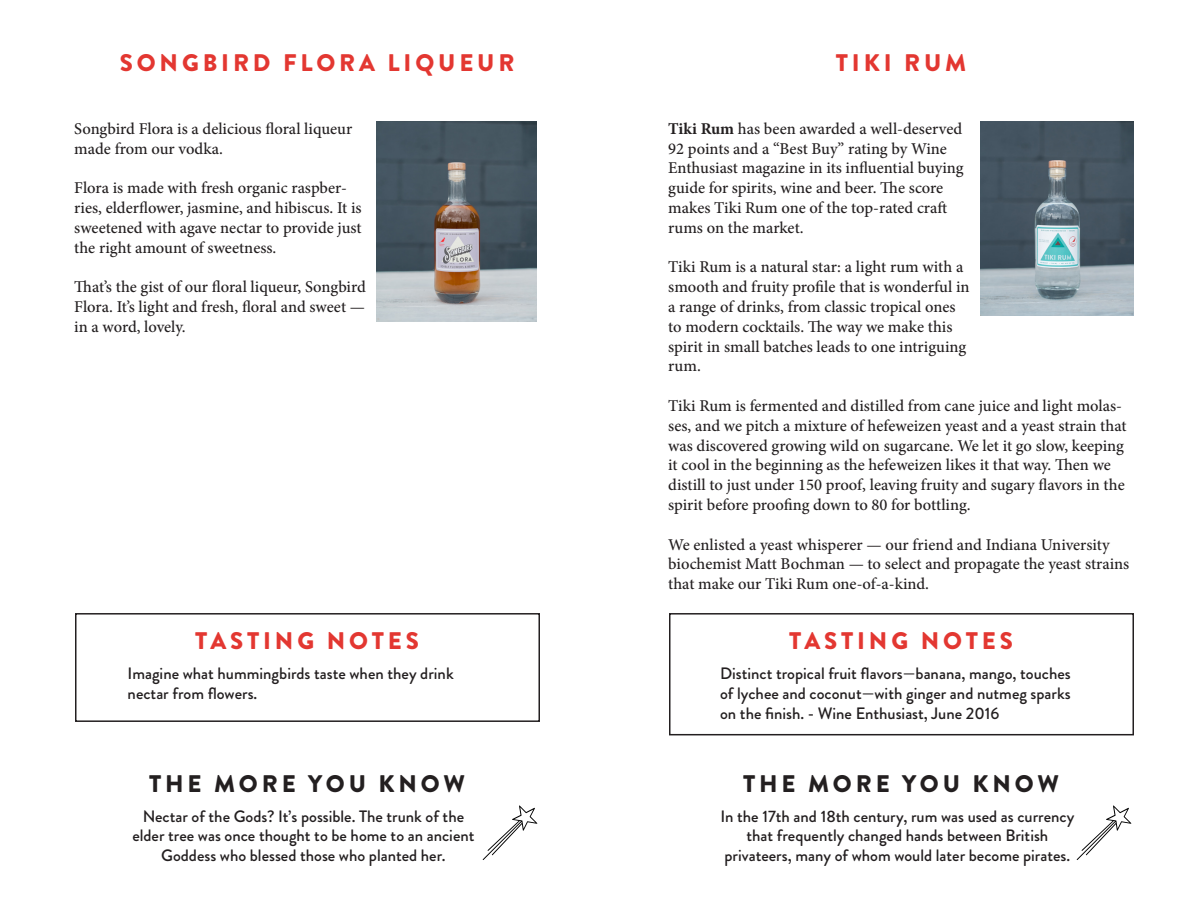
<style>
.page{position:relative;width:1188px;height:918px;background:#fff}
.page>*{position:absolute;margin:0;border:0;box-sizing:border-box;transform-origin:0 0}
.cocktail_heading{font:900 24px "Brandon Grotesque";letter-spacing:.16em;color:#e33731}
.cocktail_heading-2{font:900 24px "Brandon Grotesque";letter-spacing:.16em;color:#231f20}
.t1{font:500 16.5px/19.8px "Minion Pro";color:#231f20}
.t2{font:500 16.5px/19.8px "Brandon Grotesque";color:#231f20;text-align:center}
.s1{font-weight:700}
</style>
<div class="page">
<div style="left:75px;top:613px;width:465px;height:109px;border:2px solid #231f20"></div>
<img style="left:376px;top:122px;width:161px;height:200px">
<svg style="left:483px;top:806px;width:54px;height:54px"></svg>
<div style="left:669px;top:613px;width:465px;height:122px;border:2px solid #231f20"></div>
<img style="left:980px;top:122px;width:154px;height:194px">
<svg style="left:1077px;top:806px;width:54px;height:54px"></svg>
<p class="cocktail_heading" style="left:120px;top:46px;width:396px">SONGBIRD FLORA LIQUEUR</p>
<p class="cocktail_heading" style="left:836px;top:46px;width:132px">TIKI RUM</p>
<p class="t1" style="left:74px;top:119px;width:280px">Songbird Flora is a delicious floral liqueur made from our vodka.</p>
<p class="t1" style="left:74px;top:178px;width:289px">Flora is made with fresh organic raspber&shy;ries, elderflower, jasmine, and hibiscus. It is sweetened with agave nectar to provide just the right amount of sweetness.</p>
<p class="t1" style="left:74px;top:277px;width:293px;text-align:justify">That’s the gist of our floral liqueur, Songbird Flora. It’s light and fresh, floral and sweet — in a word, lovely.</p>
<p class="t1" style="left:668px;top:119px;width:297px"><span class="s1">Tiki Rum</span> has been awarded a well-deserved 92 points and a “Best Buy” rating by Wine Enthusiast magazine in its influential buying guide for spirits, wine and beer. The score makes Tiki Rum one of the top-rated craft rums on the market.</p>
<p class="t1" style="left:668px;top:257px;width:303px">Tiki Rum is a natural star: a light rum with a smooth and fruity profile that is wonderful in a range of drinks, from classic tropical ones to modern cocktails. The way we make this spirit in small batches leads to one intriguing rum.</p>
<p class="t1" style="left:668px;top:396px;width:460px">Tiki Rum is fermented and distilled from cane juice and light molas&shy;ses, and we pitch a mixture of hefeweizen yeast and a yeast strain that was discovered growing wild on sugarcane. We let it go slow, keeping it cool in the beginning as the hefeweizen likes it that way. Then we distill to just under 150 proof, leaving fruity and sugary flavors in the spirit before proofing down to 80 for bottling.</p>
<p class="t1" style="left:668px;top:534px;width:463px">We enlisted a yeast whisperer — our friend and Indiana University biochemist Matt Bochman — to select and propagate the yeast strains that make our Tiki Rum one-of-a-kind.</p>
<p class="cocktail_heading" style="left:195px;top:624px;width:225px">TASTING NOTES</p>
<p class="cocktail_heading" style="left:789px;top:624px;width:225px">TASTING NOTES</p>
<p class="t2" style="left:128px;top:664px;width:328px;text-align:left">Imagine what hummingbirds taste when they drink nectar from flowers.</p>
<p class="t2" style="left:720px;top:664px;width:352px;text-align:justify">Distinct tropical fruit flavors—banana, mango, touches of lychee and coconut—with ginger and nutmeg sparks on the finish. - Wine Enthusiast, June 2016</p>
<p class="cocktail_heading-2" style="left:149px;top:767px;width:318px">THE MORE YOU KNOW</p>
<p class="cocktail_heading-2" style="left:743px;top:767px;width:318px">THE MORE YOU KNOW</p>
<p class="t2" style="left:132px;top:806px;width:344px">Nectar of the Gods? It’s possible. The trunk of the elder tree was once thought to be home to an ancient<br>Goddess who blessed those who planted her.</p>
<p class="t2" style="left:720px;top:806px;width:355px">In the 17th and 18th century, rum was used as currency that frequently changed hands between British privateers, many of whom would later become pirates.</p>
</div>
